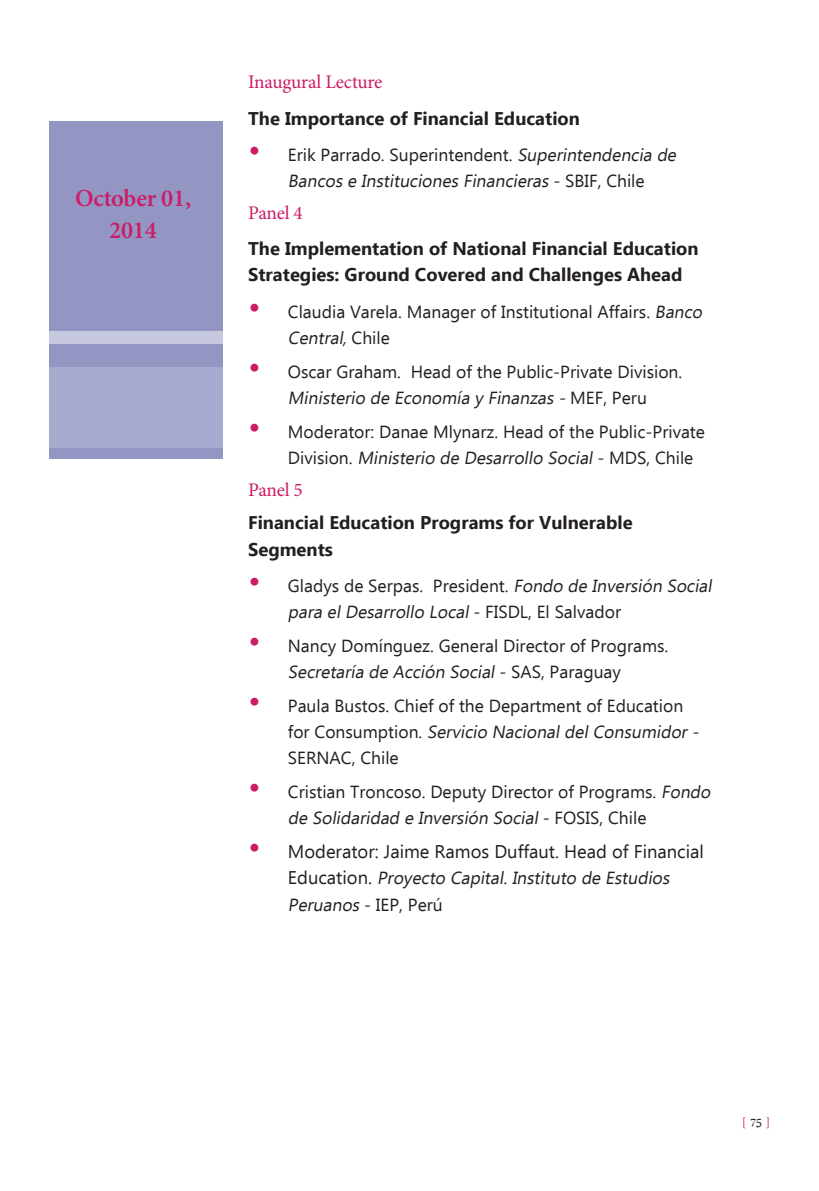
<style>
.page{position:relative;width:819px;height:1191px;background:#fff}
.page>*{position:absolute;margin:0;border:0;box-sizing:border-box;transform-origin:0 0}
.t1{font:600 24.5px/31.5px "Minion Pro";letter-spacing:-.01em;color:#cc1b67;text-align:center}
.t2{font:19.25px "Minion Pro";letter-spacing:-.03em;color:#cc1b67}
.t3{font:700 18.38px/26.2px "Ebrima";color:#231f20}
.t4{font:18.38px "Ebrima";color:#231f20}
.t5{font:17.5px/26.2px "Ebrima";color:#231f20}
.t6{font:italic 17.5px/26.2px "Ebrima";color:#231f20}
.t7{font:17.5px "Arabic Typesetting";color:#cc1b67}
.s1{font-style:normal;font-size:31.5px;color:#cc1b67}
.s2{font-style:normal}
.s3{font-size:31.5px;color:#cc1b67}
.s4{font-style:italic}
.s5{font-style:normal;font-size:18.38px}
.s6{color:#231f20}
</style>
<div class="page">
<div style="left:49px;top:122px;width:173px;height:337px;background:#9396c3"></div>
<div style="left:49px;top:331px;width:173px;height:12px;background:#c7c9e1"></div>
<div style="left:49px;top:367px;width:173px;height:80px;background:#a7a9ce"></div>
<h1 class="t1" style="left:75px;top:183px;width:117px">October 01,<br>2014</h1>
<p class="t2" style="left:248px;top:69px;width:136px">Inaugural Lecture</p>
<p class="t3" style="left:248px;top:106px;width:333px">The Importance of Financial Education</p>
<p class="t6" style="left:248px;top:141px;width:433px;text-align:center"><span class="s1">•</span> <span class="s2">Erik Parrado. Superintendent.</span> Superintendencia de<br>Bancos e Instituciones Financieras <span class="s2">- S B I F, C h i l e</span></p>
<p class="t2" style="left:248px;top:200px;width:56px">Panel 4</p>
<p class="t3" style="left:248px;top:236px;width:452px">The Implementation of National Financial Education<br>Strategies: Ground Covered and Challenges Ahead</p>
<p class="t5" style="left:288px;top:298px;width:419px;text-indent:-40px"><span class="s3">•</span> Claudia Varela. Manager of Institutional Affairs. <span class="s4">Banco<br>Central,</span>C h i l e</p>
<p class="t5" style="left:248px;top:358px;width:435px;text-align:center"><span class="s3">•</span> Oscar Graham. Head of the Public-Private Division.<br><span class="s4">Ministerio de Economía y Finanzas -</span>M E F, P e r u</p>
<p class="t5" style="left:288px;top:418px;width:418px;text-indent:-40px"><span class="s3">•</span> Moderator: Danae Mlynarz. Head of the Public-Private<br>D ivi s i o n . <span class="s4">Ministerio de Desarrollo Social</span>- M D S, C h i l e</p>
<p class="t2" style="left:248px;top:477px;width:56px">Panel 5</p>
<p class="t3" style="left:248px;top:511px;width:386px">Financial Education Programs for Vulnerable<br>Segments</p>
<p class="t6" style="left:288px;top:572px;width:429px;text-indent:-40px"><span class="s1">•</span> <span class="s2">Gladys de Serpas. President.</span> Fondo de Inversión Social para elDesarrollo Local<span class="s2">- FI S D L, E l S a l va d o r</span></p>
<p class="t5" style="left:248px;top:632px;width:421px;text-align:center"><span class="s3">•</span> Nancy Domínguez. General Director of Programs.<br><span class="s4">Secretaría de Acción Social</span>- S A S , P a r a g u a y</p>
<p class="t5" style="left:288px;top:692px;width:416px;text-indent:-40px"><span class="s3">•</span> Paula Bustos. Chief of the Department of Education fo r C o n s u m pt i o n . <span class="s4">Servicio NacionaldelConsumidor-<br></span>SERNAC, Chile</p>
<p class="t5" style="left:288px;top:778px;width:428px;text-indent:-40px"><span class="s3">•</span> Cristian Troncoso. Deputy Director of Programs. <span class="s4">Fondo de Solidaridad e Inversión Social</span>- F O S I S , C h i l e</p>
<p class="t4" style="left:248px;top:838px;width:457px"><span class="s3">•</span> Moderator: Jaime Ramos Duffaut. Head of Financial</p>
<p class="t6" style="left:288px;top:864px;width:387px"><span class="s5">E d u c a t i o n .</span> Proyecto Capital.Instituto de Estudios<br>Peruanos <span class="s2">- I E P, Pe rú</span></p>
<p class="t7" style="left:742px;top:1113px;width:29px">[<span class="s6">75</span> ]</p>
</div>
